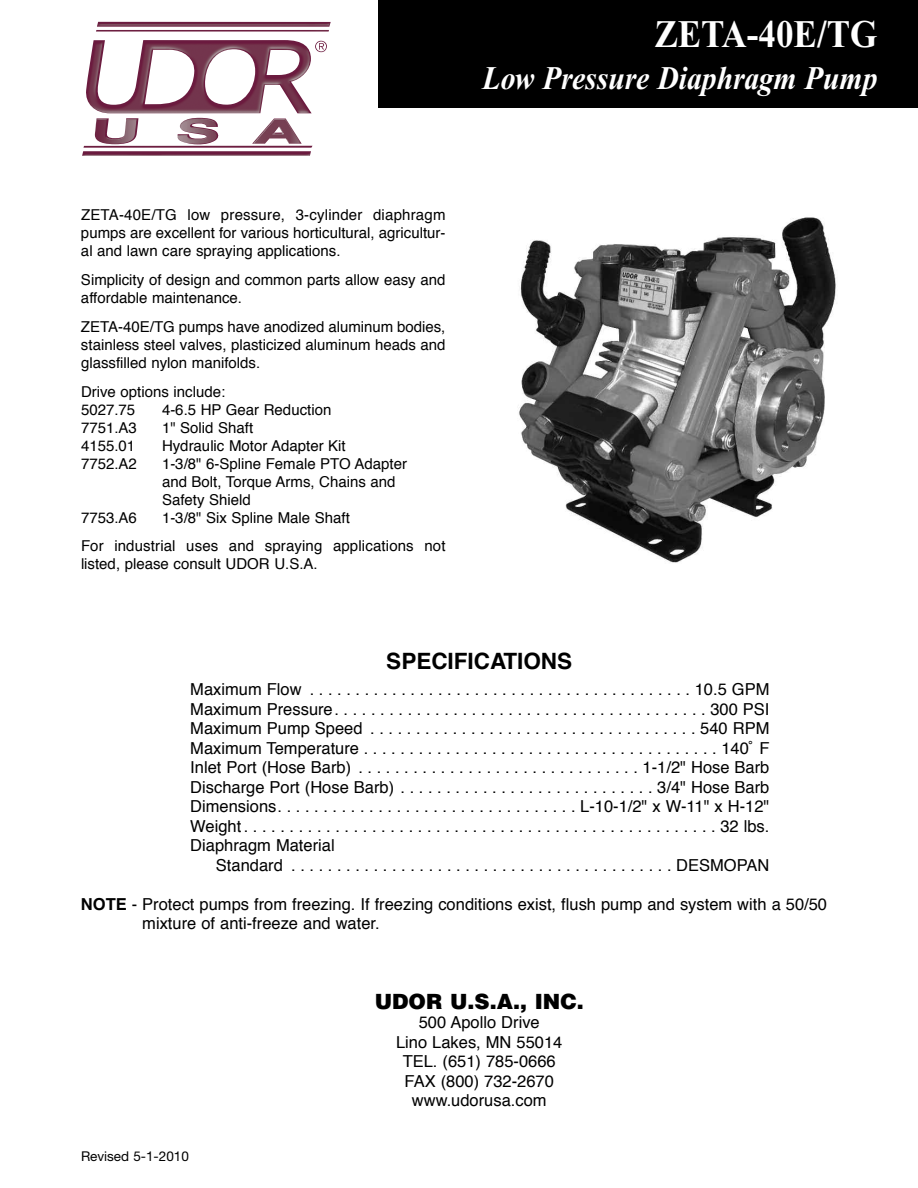
<style>
.page{position:relative;width:918px;height:1188px;background:#fff}
.page>*{position:absolute;margin:0;border:0;box-sizing:border-box;transform-origin:0 0}
.t1{font:700 39px "Times New Roman";color:#fff;scale:.9 1}
.t2{font:italic 700 33px "Times New Roman";color:#fff;scale:.9 1}
.t3{font:700 22.5px "Helvetica";color:#000}
.t4{font:900 21px "Helvetica";color:#000}
.t5{font:16.5px/19.5px "Helvetica";color:#000;text-align:justify}
.t6{font:15px/18px "Helvetica";color:#000}
.t7{font:13.5px "Helvetica Neue";color:#000}
.s1{font-weight:700}
</style>
<div class="page">
<div style="left:378px;top:0;width:540px;height:108px;background:#000"></div>
<img style="left:82px;top:22px;width:249px;height:134px">
<img style="left:519px;top:217px;width:317px;height:346px">
<h1 class="t1" style="left:654px;top:21px;width:249px">ZETA-40E/TG</h1>
<h2 class="t2" style="left:483px;top:67px;width:440px">Low Pressure Diaphragm Pump</h2>
<p class="t6" style="left:81px;top:207px;width:366px;text-align:justify">ZETA-40E/TG low pressure, 3-cylinder diaphragm pumps are excellent for various horticultural, agricultur&shy;al and lawn care spraying applications.</p>
<p class="t6" style="left:81px;top:272px;width:366px">Simplicity of design and common parts allow easy and affordable maintenance.</p>
<p class="t6" style="left:81px;top:319px;width:366px;text-align:justify">ZETA-40E/TG pumps have anodized aluminum bodies, stainless steel valves, plasticized aluminum heads and glassfilled nylon manifolds.</p>
<p class="t6" style="left:81px;top:383px;width:146px">Drive options include:<br>5027.75</p>
<p class="t6" style="left:162px;top:401px;width:171px">4-6.5 HP Gear Reduction</p>
<p class="t6" style="left:81px;top:419px;width:57px">7751.A3</p>
<p class="t6" style="left:162px;top:419px;width:93px">1" Solid Shaft</p>
<p class="t6" style="left:81px;top:437px;width:56px">4155.01</p>
<p class="t6" style="left:162px;top:437px;width:185px">Hydraulic Motor Adapter Kit</p>
<p class="t6" style="left:81px;top:455px;width:57px">7752.A2</p>
<p class="t6" style="left:162px;top:455px;width:247px">1-3/8" 6-Spline Female PTO Adapter and Bolt, Torque Arms, Chains and<br>Safety Shield</p>
<p class="t6" style="left:81px;top:509px;width:57px">7753.A6</p>
<p class="t6" style="left:81px;top:504px;width:366px;line-height:28.8px;text-indent:81px">1-3/8" Six Spline Male Shaft<br>For industrial uses and spraying applications not</p>
<p class="t6" style="left:81px;top:556px;width:238px">listed, please consult UDOR U.S.A.</p>
<h3 class="t3" style="left:386px;top:652px;width:187px">SPECIFICATIONS</h3>
<p class="t5" style="left:190px;top:681px;width:581px">Maximum Flow . . . . . . . . . . . . . . . . . . . . . . . . . . . . . . . . . . . . . . . . . . 10.5 GPM Maximum Pressure. . . . . . . . . . . . . . . . . . . . . . . . . . . . . . . . . . . . . . . . . 300 PSI Maximum Pump Speed . . . . . . . . . . . . . . . . . . . . . . . . . . . . . . . . . . . . 540 RPM Maximum Temperature . . . . . . . . . . . . . . . . . . . . . . . . . . . . . . . . . . . . . . . 140˚ F Inlet Port (Hose Barb) . . . . . . . . . . . . . . . . . . . . . . . . . . . . . . . 1-1/2" Hose Barb Discharge Port (Hose Barb) . . . . . . . . . . . . . . . . . . . . . . . . . . . . 3/4" Hose Barb Dimensions. . . . . . . . . . . . . . . . . . . . . . . . . . . . . . . . . L-10-1/2" x W-11" x H-12" Weight . . . . . . . . . . . . . . . . . . . . . . . . . . . . . . . . . . . . . . . . . . . . . . . . . . . . 32 lbs.<br>Diaphragm Material</p>
<p class="t5" style="left:216px;top:856px;width:555px">Standard . . . . . . . . . . . . . . . . . . . . . . . . . . . . . . . . . . . . . . . . . . DESMOPAN</p>
<p class="t5" style="left:142px;top:895px;width:686px;text-indent:-61px"><span class="s1">NOTE</span> - Protect pumps from freezing. If freezing conditions exist, flush pump and system with a 50/50 mixture of anti-freeze and water.</p>
<p class="t7" style="left:81px;top:1151px;width:109px">Revised 5-1-2010</p>
<p class="t4" style="left:375px;top:989px;width:210px">UDOR U.S.A., INC.</p>
<p class="t5" style="left:396px;top:1014px;width:168px;text-align:center">500 Apollo Drive<br>Lino Lakes, MN 55014<br>TEL. (651) 785-0666<br>FAX (800) 732-2670 www.udorusa.com</p>
</div>
